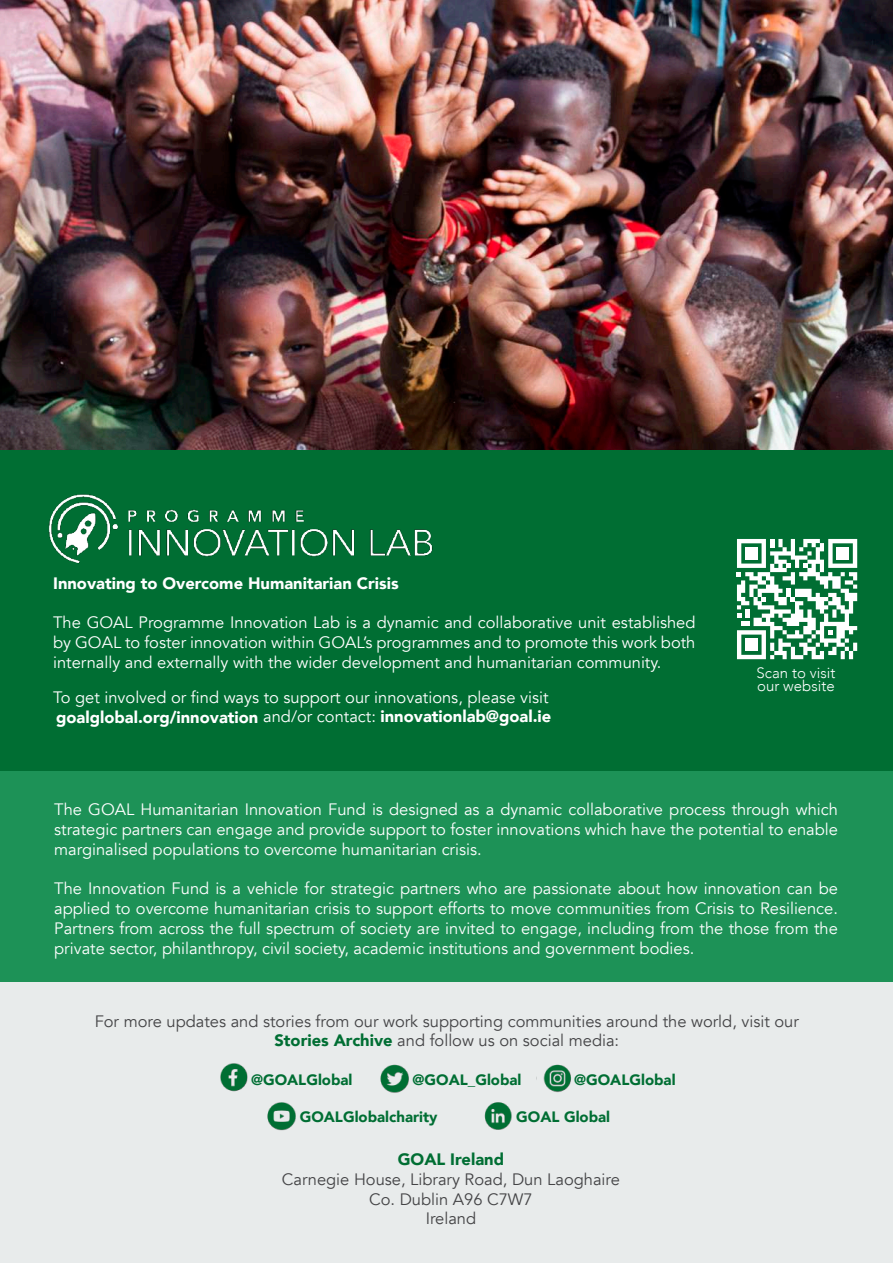
<style>
.page{position:relative;width:893px;height:1263px;background:#fff}
.page>*{position:absolute;margin:0;border:0;box-sizing:border-box;transform-origin:0 0}
.t1{font:16.5px/19.8px "Avenir";color:#fff;text-align:justify}
.t2{font:16.5px/19.8px "Avenir";color:#444446;text-align:center}
.t3{font:900 16.5px "Avenir";color:#fff}
.t4{font:900 16.5px "Avenir";color:#006e33}
.t5{font:900 15px "Avenir";color:#006e33}
.t6{font:300 15px/13.5px "Avenir";color:#fff}
.s1{font-weight:900}
.s2{font-weight:900;color:#006e33}
</style>
<div class="page">
<img style="left:0;top:0;width:893px;height:451px">
<div style="left:0;top:766px;width:893px;height:221px;background:#1d9257"></div>
<div style="left:0;top:451px;width:893px;height:320px;background:#006e33"></div>
<div style="left:0;top:983px;width:893px;height:280px;background:#e8ebeb"></div>
<img style="left:48px;top:494px;width:385px;height:70px">
<img style="left:220px;top:1063px;width:28px;height:29px">
<img style="left:380px;top:1064px;width:29px;height:29px">
<img style="left:543px;top:1064px;width:28px;height:29px">
<img style="left:267px;top:1102px;width:29px;height:29px">
<img style="left:484px;top:1102px;width:28px;height:28px">
<svg style="left:737px;top:539px;width:120px;height:120px"></svg>
<div style="left:745px;top:547px;width:13px;height:13px;background:#fff"></div>
<div style="left:836px;top:547px;width:13px;height:13px;background:#fff"></div>
<div style="left:745px;top:638px;width:13px;height:13px;background:#fff"></div>
<p class="t3" style="left:53px;top:569px;width:347px">Innovating to Overcome Humanitarian Crisis</p>
<p class="t1" style="left:53px;top:613px;width:644px">The GOAL Programme Innovation Lab is a dynamic and collaborative unit established by GOAL to foster innovation within GOAL’s programmes and to promote this work both internally and externally with the wider development and humanitarian community.</p>
<p class="t1" style="left:53px;top:687px;width:500px;line-height:20.5px">To get involved or find ways to support our innovations, please visit <span class="s1">goalglobal.org/innovation</span> and/or contact: <span class="s1">innovationlab@goal.ie</span></p>
<p class="t6" style="left:756px;top:666px;width:80px">Scan to visit our website</p>
<p class="t1" style="left:54px;top:800px;width:785px">The GOAL Humanitarian Innovation Fund is designed as a dynamic collaborative process through which strategic partners can engage and provide support to foster innovations which have the potential to enable marginalised populations to overcome humanitarian crisis.</p>
<p class="t1" style="left:54px;top:879px;width:785px">The Innovation Fund is a vehicle for strategic partners who are passionate about how innovation can be applied to overcome humanitarian crisis to support efforts to move communities from Crisis to Resilience.<br>Partners from across the full spectrum of society are invited to engage, including from the those from the private sector, philanthropy, civil society, academic institutions and government bodies.</p>
<p class="t2" style="left:95px;top:1012px;width:706px">For more updates and stories from our work supporting communities around the world, visit our<br><span class="s2">Stories Archive</span> and follow us on social media:</p>
<p class="t5" style="left:251px;top:1067px;width:103px">@GOALGlobal</p>
<p class="t5" style="left:413px;top:1067px;width:110px">@GOAL_Global</p>
<p class="t5" style="left:574px;top:1067px;width:103px">@GOALGlobal</p>
<p class="t5" style="left:300px;top:1104px;width:139px">GOALGlobalcharity</p>
<p class="t5" style="left:516px;top:1104px;width:95px">GOAL Global</p>
<p class="t4" style="left:398px;top:1145px;width:108px">GOAL Ireland</p>
<p class="t2" style="left:282px;top:1169px;width:339px">Carnegie House, Library Road, Dun Laoghaire<br>Co. Dublin A96 C7W7<br>Ireland</p>
</div>
